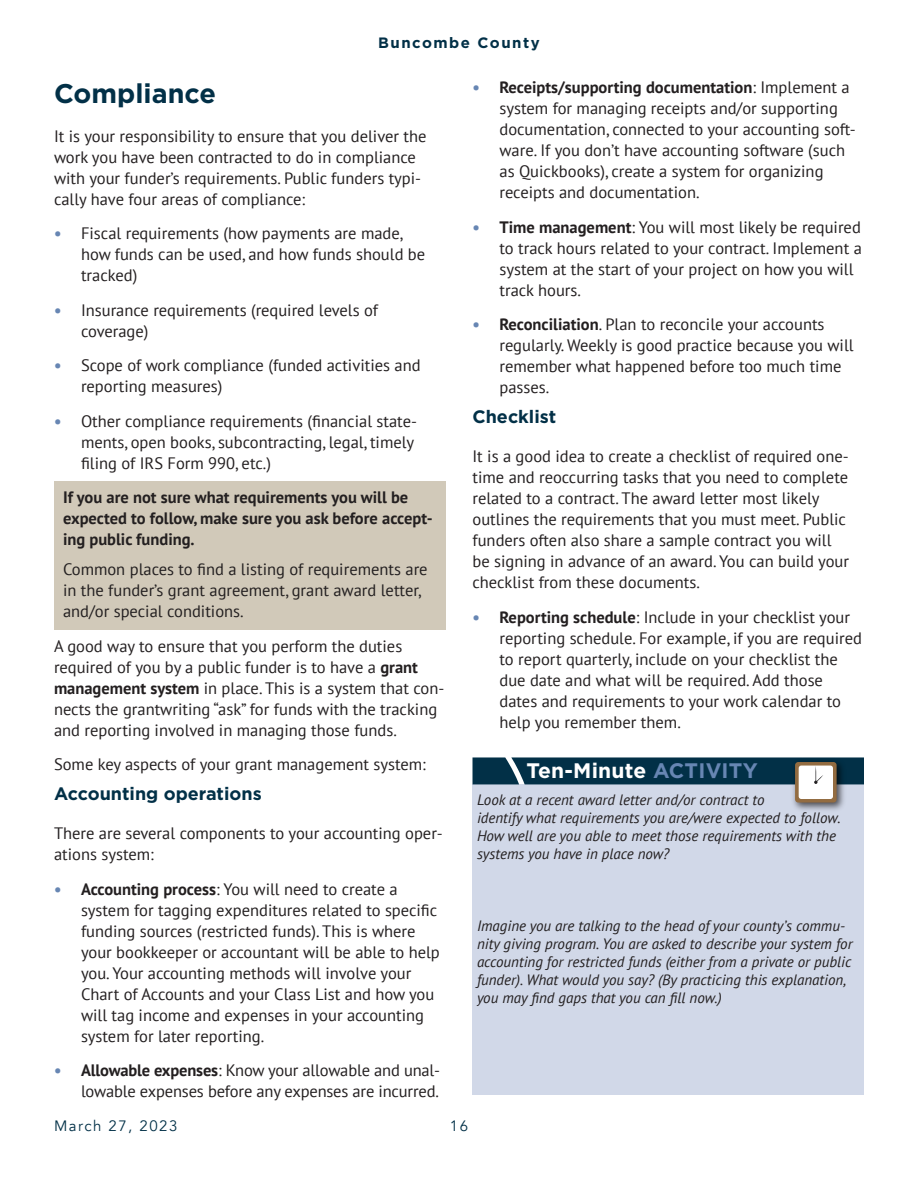
<style>
.page{position:relative;width:918px;height:1188px;background:#fff}
.page>*{position:absolute;margin:0;border:0;box-sizing:border-box;transform-origin:0 0}
.Heading_2{font:700 27px "Gotham";color:#023047}
.t1{font:700 21px "Gotham";letter-spacing:.01em;color:#fff}
.Heading_3{font:700 18px "Gotham";color:#023047}
.Body_text{font:16.5px/21px "PT Sans";color:#231f20}
.Highlight_paragraph{font:16.5px/21px "PT Sans";color:#231f20}
.Highlight_paragraph-2{font:700 16.5px/21px "PT Sans";color:#231f20}
.Ten-minute_list{font:italic 15px/18px "PT Sans";color:#231f20}
.t2{font:700 15px "Gotham";letter-spacing:.1em;color:#023047}
.t3{font:15px "Avenir";letter-spacing:.1em;color:#023047}
.s1{font-weight:700;color:#6786b3}
.s2{font-weight:700}
.s3{color:#6786b3}
</style>
<div class="page">
<div style="left:472px;top:784px;width:392px;height:311px;background:#d1d8e8"></div>
<div style="left:54px;top:482px;width:392px;height:76px;background:#d1c9b9"></div>
<div style="left:54px;top:554px;width:392px;height:76px;background:#d1c9b9"></div>
<img style="left:789px;top:784px;width:60px;height:26px">
<div style="left:795px;top:762px;width:42px;height:41px;background:#936c41;border-radius:3px"></div>
<div style="left:799px;top:766px;width:34px;height:33px;background:#fff;border-radius:3px"></div>
<svg style="left:473px;top:757px;width:391px;height:27px;background:#1c4356"></svg>
<p class="t2" style="left:378px;top:33px;width:163px">Buncombe County</p>
<p class="Heading_2" style="left:54px;top:75px;width:164px">Compliance</p>
<p class="Body_text" style="left:54px;top:125px;width:374px">It is your responsibility to ensure that you deliver the work you have been contracted to do in compliance with your funder’s requirements. Public funders typi&shy;cally have four areas of compliance:</p>
<p class="Body_text" style="left:81px;top:222px;width:346px;text-indent:-27px"><span class="s1">•</span> Fiscal requirements (how payments are made, how funds can be used, and how funds should be tracked)</p>
<p class="Body_text" style="left:81px;top:299px;width:299px;text-indent:-27px"><span class="s1">•</span> Insurance requirements (required levels of coverage)</p>
<p class="Body_text" style="left:81px;top:354px;width:341px;text-indent:-27px"><span class="s1">•</span> Scope of work compliance (funded activities and reporting measures)</p>
<p class="Body_text" style="left:81px;top:410px;width:338px;text-indent:-27px"><span class="s1">•</span> Other compliance requirements (financial state&shy;ments, open books, subcontracting, legal, timely filing of IRS Form 990, etc.)</p>
<p class="Highlight_paragraph-2" style="left:63px;top:486px;width:371px">If you are not sure what requirements you will be expected to follow, make sure you ask before accept&shy;ing public funding.</p>
<p class="Highlight_paragraph" style="left:63px;top:558px;width:366px">Common places to find a listing of requirements are in the funder’s grant agreement, grant award letter, and/or special conditions.</p>
<p class="Body_text" style="left:54px;top:635px;width:392px">A good way to ensure that you perform the duties required of you by a public funder is to have a <span class="s2">grant management system</span> in place. This is a system that con&shy;nects the grantwriting “ask” for funds with the tracking and reporting involved in managing those funds.</p>
<p class="Body_text" style="left:54px;top:753px;width:373px">Some key aspects of your grant management system:</p>
<p class="Heading_3" style="left:54px;top:782px;width:209px">Accounting operations</p>
<p class="Body_text" style="left:54px;top:822px;width:390px">There are several components to your accounting oper&shy;ations system:</p>
<p class="Body_text" style="left:81px;top:878px;width:360px;text-indent:-27px"><span class="s1">•</span> <span class="s2">Accounting process</span>: You will need to create a system for tagging expenditures related to specific funding sources (restricted funds). This is where your bookkeeper or accountant will be able to help you. Your accounting methods will involve your Chart of Accounts and your Class List and how you will tag income and expenses in your accounting system for later reporting.</p>
<p class="Body_text" style="left:54px;top:1059px;width:388px;text-align:right"><span class="s1">•</span> <span class="s2">Allowable expenses</span>: Know your allowable and unal&shy;lowable expenses before any expenses are incurred.</p>
<p class="Body_text" style="left:500px;top:77px;width:358px;text-indent:-27px"><span class="s1">•</span> <span class="s2">Receipts/supporting documentation</span>: Implement a system for managing receipts and/or supporting documentation, connected to your accounting soft&shy;ware. If you don’t have accounting software (such as Quickbooks), create a system for organizing receipts and documentation.</p>
<p class="Body_text" style="left:500px;top:216px;width:364px;text-indent:-27px"><span class="s1">•</span> <span class="s2">Time management</span>: You will most likely be required to track hours related to your contract. Implement a system at the start of your project on how you will track hours.</p>
<p class="Body_text" style="left:500px;top:314px;width:356px;text-indent:-27px"><span class="s1">•</span> <span class="s2">Reconciliation</span>. Plan to reconcile your accounts regularly. Weekly is good practice because you will remember what happened before too much time passes.</p>
<p class="Heading_3" style="left:472px;top:405px;width:85px">Checklist</p>
<p class="Body_text" style="left:472px;top:446px;width:378px">It is a good idea to create a checklist of required one&shy;time and reoccurring tasks that you need to complete related to a contract. The award letter most likely outlines the requirements that you must meet. Public funders often also share a sample contract you will be signing in advance of an award. You can build your checklist from these documents.</p>
<p class="Body_text" style="left:500px;top:606px;width:364px;text-indent:-27px"><span class="s1">•</span> <span class="s2">Reporting schedule</span>: Include in your checklist your reporting schedule. For example, if you are required to report quarterly, include on your checklist the due date and what will be required. Add those dates and requirements to your work calendar to help you remember them.</p>
<p class="t1" style="left:526px;top:756px;width:233px">Ten-Minute <span class="s3">ACTIVITY</span></p>
<p class="Ten-minute_list" style="left:477px;top:790px;width:365px">Look at a recent award letter and/or contract to<br>identify what requirements you are/were expected to follow.<br>How well are you able to meet those requirements with the systems you have in place now?</p>
<p class="Ten-minute_list" style="left:477px;top:916px;width:377px">Imagine you are talking to the head of your county’s commu&shy;nity giving program. You are asked to describe your system for accounting for restricted funds (either from a private or public funder). What would you say? (By practicing this explanation, you may find gaps that you can fill now.)</p>
<p class="t3" style="left:54px;top:1117px;width:125px">March 27, 2023</p>
<p class="t3" style="left:450px;top:1117px;width:20px">16</p>
</div>
